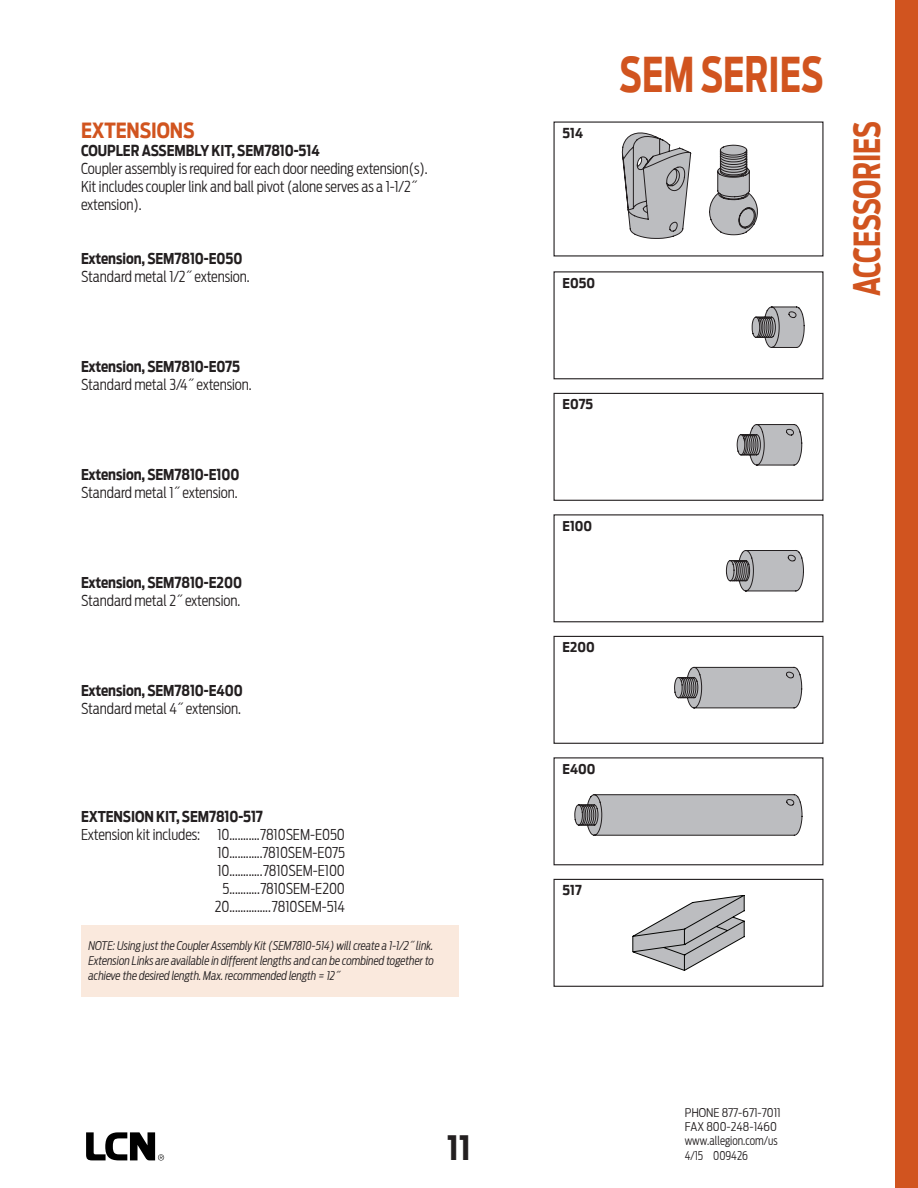
<style>
.page{position:relative;width:918px;height:1188px;background:#fff}
.page>*{position:absolute;margin:0;border:0;box-sizing:border-box;transform-origin:0 0}
.t1{font:700 48px "Antenna Cond";color:#d1541f;scale:.8 1}
.t2{font:700 36px "Antenna Cond";letter-spacing:-.015em;color:#d1541f;scale:.8 1}
.t3{font:700 33px "Antenna Cond";color:#231f20}
.t4{font:700 21px "Antenna Cond";letter-spacing:-.005em;color:#d1541f;scale:.94 1}
.t5{font:300 15px/18px "Antenna Cond";letter-spacing:-.005em;color:#231f20;scale:.94 1}
.t6{font:700 15px "Antenna Cond";letter-spacing:-.005em;color:#231f20;scale:.94 1}
.t7{font:700 13.5px "Antenna Cond";color:#231f20}
.t8{font:italic 300 12px/15px "Antenna Cond";letter-spacing:-.005em;color:#231f20;text-align:justify;scale:.94 1}
.t9{font:300 12px/14.4px "Antenna Cond";color:#231f20}
</style>
<div class="page">
<div style="left:896px;top:0;width:22px;height:1188px;background:#d1541f"></div>
<svg style="left:86px;top:1132px;width:78px;height:29px"></svg>
<div style="left:81px;top:925px;width:378px;height:71px;background:#fae9dd"></div>
<svg style="left:621px;top:133px;width:137px;height:106px"></svg>
<svg style="left:751px;top:306px;width:53px;height:42px"></svg>
<div style="left:554px;top:271px;width:270px;height:108px;border:1px solid #231f20"></div>
<svg style="left:736px;top:424px;width:67px;height:42px;background:#adadaf"></svg>
<div style="left:554px;top:393px;width:270px;height:108px;border:1px solid #231f20"></div>
<svg style="left:725px;top:550px;width:79px;height:42px;background:#aeaeb1"></svg>
<div style="left:554px;top:514px;width:270px;height:108px;border:1px solid #231f20"></div>
<svg style="left:674px;top:666px;width:129px;height:43px;background:#b3b3b5"></svg>
<div style="left:554px;top:636px;width:270px;height:108px;border:1px solid #231f20"></div>
<svg style="left:574px;top:795px;width:229px;height:41px;background:#b4b5b7"></svg>
<div style="left:554px;top:757px;width:270px;height:108px;border:1px solid #231f20"></div>
<svg style="left:633px;top:895px;width:111px;height:75px"></svg>
<div style="left:554px;top:879px;width:270px;height:108px;border:1px solid #231f20"></div>
<h3 class="t4" style="left:81px;top:118px;width:122px">EXTENSIONS</h3>
<p class="t6" style="left:81px;top:142px;width:255px">COUPLER ASSEMBLY KIT, SEM7810-514</p>
<p class="t5" style="left:81px;top:160px;width:370px">Coupler assembly is required for each door needing extension(s).<br>Kit includes coupler link and ball pivot (alone serves as a 1-1/2˝ extension).</p>
<p class="t6" style="left:81px;top:250px;width:173px">Extension, SEM7810-E050</p>
<p class="t5" style="left:81px;top:268px;width:181px">Standard metal 1/2˝ extension.</p>
<p class="t6" style="left:81px;top:358px;width:171px">Extension, SEM7810-E075</p>
<p class="t5" style="left:81px;top:376px;width:183px">Standard metal 3/4˝ extension.</p>
<p class="t6" style="left:81px;top:466px;width:170px">Extension, SEM7810-E100</p>
<p class="t5" style="left:81px;top:484px;width:168px">Standard metal 1˝ extension.</p>
<p class="t6" style="left:81px;top:574px;width:173px">Extension, SEM7810-E200</p>
<p class="t5" style="left:81px;top:592px;width:171px">Standard metal 2˝ extension.</p>
<p class="t6" style="left:81px;top:682px;width:174px">Extension, SEM7810-E400</p>
<p class="t5" style="left:81px;top:700px;width:172px">Standard metal 4˝ extension.</p>
<p class="t6" style="left:81px;top:808px;width:195px">EXTENSION KIT, SEM7810-517</p>
<p class="t5" style="left:81px;top:826px;width:282px;text-align:right">Extension kit includes: 10...........7810SEM-E050<br>10............7810SEM-E075<br>10............7810SEM-E100<br>5...........7810SEM-E200<br>20...............7810SEM-514</p>
<p class="t8" style="left:88px;top:939px;width:369px">NOTE: Using just the Coupler Assembly Kit (SEM7810-514) will create a 1-1/2˝ link.<br>Extension Links are available in different lengths and can be combined together to achieve the desired length. Max. recommended length = 12˝</p>
<h3 class="t3" style="left:447px;top:1129px;width:25px">11</h3>
<p class="t7" style="left:563px;top:125px;width:22px">514</p>
<h1 class="t1" style="left:620px;top:46px;width:256px">SEM SERIES</h1>
<p class="t7" style="left:563px;top:275px;width:34px">E050</p>
<h2 class="t2" style="left:846px;top:296px;width:220px;rotate:-90deg">ACCESSORIES</h2>
<p class="t7" style="left:563px;top:396px;width:32px">E075</p>
<p class="t7" style="left:563px;top:518px;width:31px">E100</p>
<p class="t7" style="left:563px;top:639px;width:34px">E200</p>
<p class="t7" style="left:563px;top:761px;width:34px">E400</p>
<p class="t7" style="left:563px;top:882px;width:21px">517</p>
<p class="t9" style="left:685px;top:1105px;width:98px">PHONE 877-671-7011<br>FAX 800-248-1460 www.allegion.com/us<br>4/15 009426</p>
</div>
